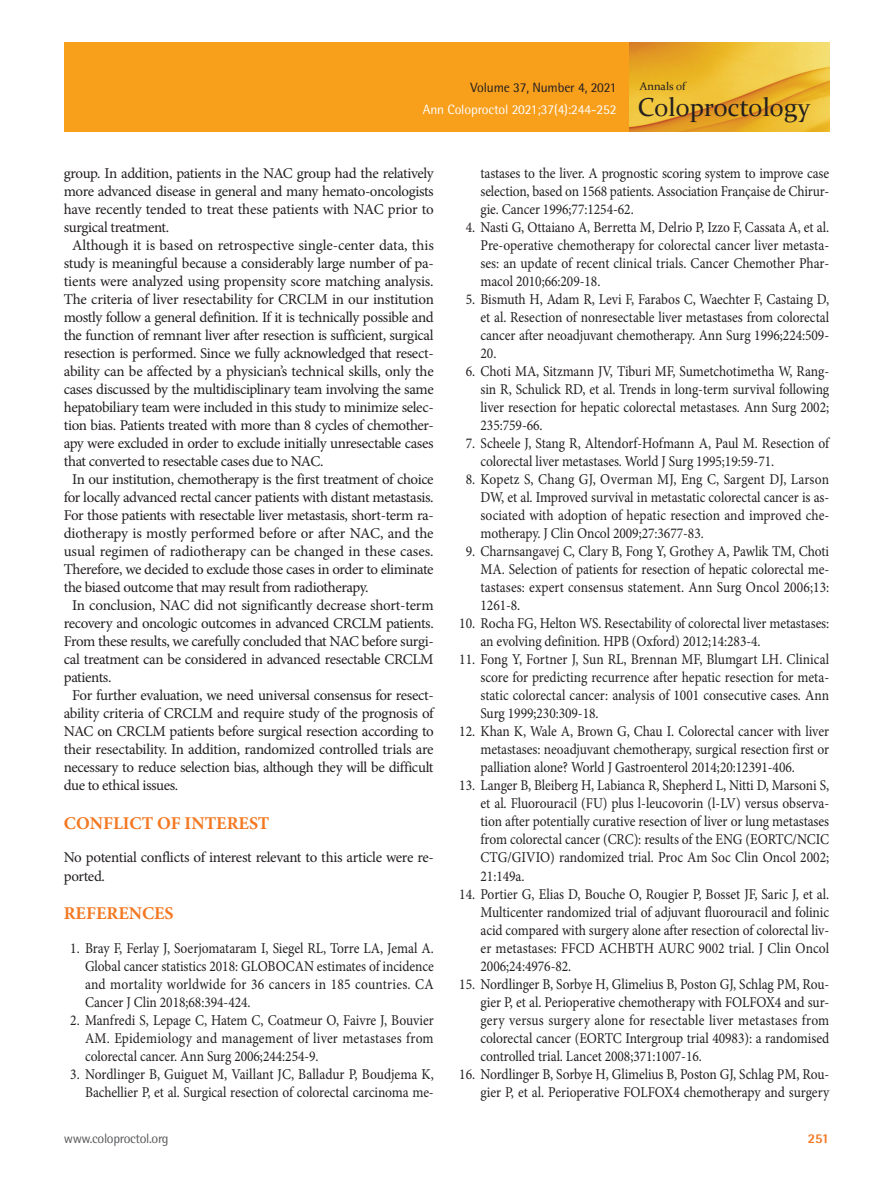
<style>
.page{position:relative;width:893px;height:1191px;background:#fff}
.page>*{position:absolute;margin:0;border:0;box-sizing:border-box;transform-origin:0 0}
.t1{font:25.95px "Constantia";color:#231f20}
.본문제목_대{font:700 18px "Minion Pro";color:#f47721}
.본문{font:15px/18px "Minion Pro";letter-spacing:-.025em;color:#231f20;text-align:justify}
.참고문헌1{font:15px/18px "Minion Pro";letter-spacing:-.005em;color:#231f20;text-align:justify;scale:.9 1}
.참고문헌2{font:15px/18px "Minion Pro";letter-spacing:-.005em;color:#231f20;text-align:justify;scale:.9 1}
.본문_앞단락0{font:15px/18px "Minion Pro";letter-spacing:-.02em;color:#231f20}
.t2{font:13.5px "Rotis Semi Sans Std";letter-spacing:-.01em;color:#fff}
.t3{font:13.5px "Rotis Semi Sans Std";letter-spacing:-.01em;color:#231f20}
.t4{font:13.5px "Rotis Semi Sans Std";letter-spacing:-.025em;color:#57585a}
.t5{font:800 13.5px "Rotis Semi Sans Std";color:#f47721}
.t6{font:11.25px "Constantia";color:#231f20}
</style>
<div class="page">
<div style="left:64px;top:43px;width:565px;height:89px;background:#f89f1c"></div>
<img style="left:629px;top:43px;width:200px;height:89px">
<p class="t3" style="left:470px;top:80px;width:148px">Volume 37, Number 4, 2021</p>
<p class="t2" style="left:423px;top:102px;width:195px">Ann Coloproctol 2021;37(4):244-252</p>
<p class="t6" style="left:640px;top:79px;width:47px">Annals of</p>
<h1 class="t1" style="left:638px;top:90px;width:174px">Coloproctology</h1>
<p class="본문" style="left:64px;top:164px;width:372px">group. In addition, patients in the NAC group had the relatively more advanced disease in general and many hemato-oncologists have recently tended to treat these patients with NAC prior to surgical treatment.</p>
<p class="본문" style="left:64px;top:236px;width:372px;text-indent:9px">Although it is based on retrospective single-center data, this study is meaningful because a considerably large number of pa&shy;tients were analyzed using propensity score matching analysis.<br>The criteria of liver resectability for CRCLM in our institution mostly follow a general definition. If it is technically possible and the function of remnant liver after resection is sufficient, surgical resection is performed. Since we fully acknowledged that resect&shy;ability can be affected by a physician’s technical skills, only the cases discussed by the multidisciplinary team involving the same hepatobiliary team were included in this study to minimize selec&shy;tion bias. Patients treated with more than 8 cycles of chemother&shy;apy were excluded in order to exclude initially unresectable cases that converted to resectable cases due to NAC.</p>
<p class="본문" style="left:64px;top:470px;width:371px;text-indent:9px">In our institution, chemotherapy is the first treatment of choice for locally advanced rectal cancer patients with distant metastasis.<br>For those patients with resectable liver metastasis, short-term ra&shy;diotherapy is mostly performed before or after NAC, and the usual regimen of radiotherapy can be changed in these cases.<br>Therefore, we decided to exclude those cases in order to eliminate the biased outcome that may result from radiotherapy.</p>
<p class="본문" style="left:64px;top:596px;width:371px;text-indent:9px">In conclusion, NAC did not significantly decrease short-term recovery and oncologic outcomes in advanced CRCLM patients.<br>From these results, we carefully concluded that NAC before surgi&shy;cal treatment can be considered in advanced resectable CRCLM patients.</p>
<p class="본문" style="left:64px;top:686px;width:372px;text-indent:9px">For further evaluation, we need universal consensus for resect&shy;ability criteria of CRCLM and require study of the prognosis of NAC on CRCLM patients before surgical resection according to their resectability. In addition, randomized controlled trials are necessary to reduce selection bias, although they will be difficult due to ethical issues.</p>
<p class="본문제목_대" style="left:64px;top:810px;width:207px">CONFLICT OF INTEREST</p>
<p class="본문_앞단락0" style="left:64px;top:848px;width:371px">No potential conflicts of interest relevant to this article were re&shy;ported.</p>
<p class="본문제목_대" style="left:64px;top:900px;width:111px">REFERENCES</p>
<p class="참고문헌1" style="left:85px;top:938px;width:389px;text-indent:-15px">1. Bray F, Ferlay J, Soerjomataram I, Siegel RL, Torre LA, Jemal A.<br>Global cancer statistics 2018: GLOBOCAN estimates of incidence and mortality worldwide for 36 cancers in 185 countries. CA Cancer J Clin 2018;68:394-424.</p>
<p class="참고문헌1" style="left:85px;top:1010px;width:389px;text-indent:-15px">2. Manfredi S, Lepage C, Hatem C, Coatmeur O, Faivre J, Bouvier AM. Epidemiology and management of liver metastases from colorectal cancer. Ann Surg 2006;244:254-9.</p>
<p class="참고문헌1" style="left:70px;top:1064px;width:405px;text-align:right">3. Nordlinger B, Guiguet M, Vaillant JC, Balladur P, Boudjema K,<br>Bachellier P, et al. Surgical resection of colorectal carcinoma me-</p>
<p class="t4" style="left:64px;top:1130px;width:106px">www.coloproctol.org</p>
<p class="참고문헌1" style="left:480px;top:164px;width:389px">tastases to the liver. A prognostic scoring system to improve case selection, based on 1568 patients. Association Française de Chirur&shy;gie. Cancer 1996;77:1254-62.</p>
<p class="참고문헌1" style="left:480px;top:218px;width:389px;text-indent:-15px">4. Nasti G, Ottaiano A, Berretta M, Delrio P, Izzo F, Cassata A, et al.<br>Pre-operative chemotherapy for colorectal cancer liver metasta&shy;ses: an update of recent clinical trials. Cancer Chemother Phar&shy;macol 2010;66:209-18.</p>
<p class="참고문헌1" style="left:480px;top:290px;width:389px;text-indent:-15px">5. Bismuth H, Adam R, Levi F, Farabos C, Waechter F, Castaing D, et al. Resection of nonresectable liver metastases from colorectal cancer after neoadjuvant chemotherapy. Ann Surg 1996;224:509- 20.</p>
<p class="참고문헌1" style="left:480px;top:362px;width:389px;text-indent:-15px">6. Choti MA, Sitzmann JV, Tiburi MF, Sumetchotimetha W, Rang&shy;sin R, Schulick RD, et al. Trends in long-term survival following liver resection for hepatic colorectal metastases. Ann Surg 2002; 235:759-66.</p>
<p class="참고문헌1" style="left:480px;top:434px;width:389px;text-indent:-15px">7. Scheele J, Stang R, Altendorf-Hofmann A, Paul M. Resection of colorectal liver metastases. World J Surg 1995;19:59-71.</p>
<p class="참고문헌1" style="left:480px;top:470px;width:389px;text-indent:-15px">8. Kopetz S, Chang GJ, Overman MJ, Eng C, Sargent DJ, Larson DW, et al. Improved survival in metastatic colorectal cancer is as&shy;sociated with adoption of hepatic resection and improved che&shy;motherapy. J Clin Oncol 2009;27:3677-83.</p>
<p class="참고문헌1" style="left:480px;top:542px;width:389px;text-indent:-15px">9. Charnsangavej C, Clary B, Fong Y, Grothey A, Pawlik TM, Choti MA. Selection of patients for resection of hepatic colorectal me&shy;tastases: expert consensus statement. Ann Surg Oncol 2006;13:<br>1261-8.</p>
<p class="참고문헌2" style="left:480px;top:614px;width:389px;text-indent:-21px">10. Rocha FG, Helton WS. Resectability of colorectal liver metastases: an evolving definition. HPB (Oxford) 2012;14:283-4.</p>
<p class="참고문헌2" style="left:480px;top:650px;width:389px;text-indent:-21px">11. Fong Y, Fortner J, Sun RL, Brennan MF, Blumgart LH. Clinical score for predicting recurrence after hepatic resection for meta&shy;static colorectal cancer: analysis of 1001 consecutive cases. Ann Surg 1999;230:309-18.</p>
<p class="참고문헌2" style="left:480px;top:722px;width:389px;text-indent:-21px">12. Khan K, Wale A, Brown G, Chau I. Colorectal cancer with liver metastases: neoadjuvant chemotherapy, surgical resection first or palliation alone? World J Gastroenterol 2014;20:12391-406.</p>
<p class="참고문헌2" style="left:480px;top:776px;width:389px;text-indent:-21px">13. Langer B, Bleiberg H, Labianca R, Shepherd L, Nitti D, Marsoni S, et al. Fluorouracil (FU) plus l-leucovorin (l-LV) versus observa&shy;tion after potentially curative resection of liver or lung metastases from colorectal cancer (CRC): results of the ENG (EORTC/NCIC CTG/GIVIO) randomized trial. Proc Am Soc Clin Oncol 2002; 21:149a.</p>
<p class="참고문헌2" style="left:480px;top:884px;width:389px;text-indent:-21px">14. Portier G, Elias D, Bouche O, Rougier P, Bosset JF, Saric J, et al.<br>Multicenter randomized trial of adjuvant fluorouracil and folinic acid compared with surgery alone after resection of colorectal liv&shy;er metastases: FFCD ACHBTH AURC 9002 trial. J Clin Oncol 2006;24:4976-82.</p>
<p class="참고문헌2" style="left:480px;top:974px;width:389px;text-indent:-21px">15. Nordlinger B, Sorbye H, Glimelius B, Poston GJ, Schlag PM, Rou&shy;gier P, et al. Perioperative chemotherapy with FOLFOX4 and sur&shy;gery versus surgery alone for resectable liver metastases from colorectal cancer (EORTC Intergroup trial 40983): a randomised controlled trial. Lancet 2008;371:1007-16.</p>
<p class="참고문헌2" style="left:459px;top:1064px;width:413px;text-align:right">16. Nordlinger B, Sorbye H, Glimelius B, Poston GJ, Schlag PM, Rou&shy;gier P, et al. Perioperative FOLFOX4 chemotherapy and surgery</p>
<p class="t5" style="left:808px;top:1129px;width:23px">251</p>
</div>
